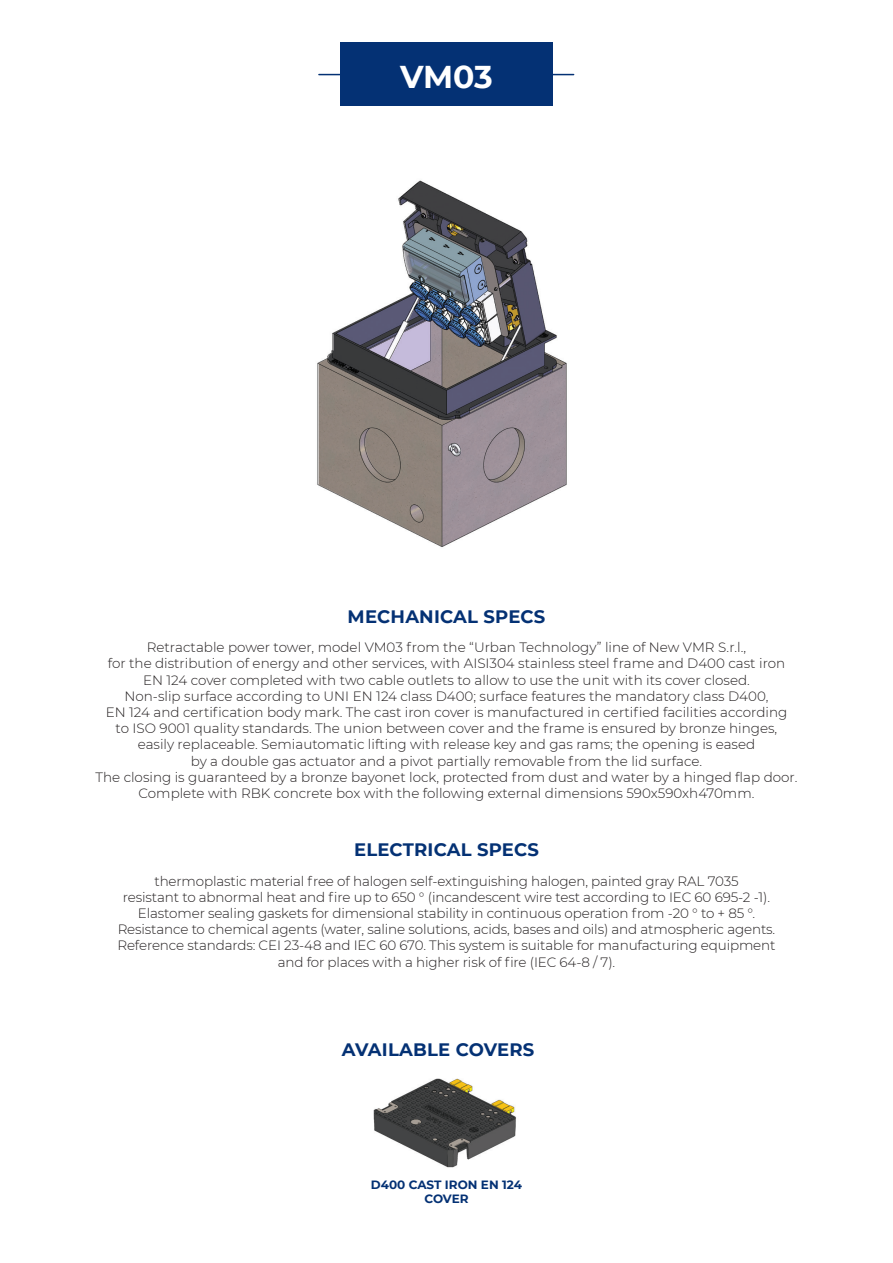
<style>
.page{position:relative;width:893px;height:1263px;background:#fff}
.page>*{position:absolute;margin:0;border:0;box-sizing:border-box;transform-origin:0 0}
.t1{font:700 31.5px "Montserrat";color:#fff}
.t2{font:700 18px "Montserrat";letter-spacing:.01em;color:#043174}
.t3{font:300 13.5px/16.2px "Montserrat";color:#231f20}
.t4{font:700 12px/14.4px "Montserrat";color:#043174;text-align:center}
</style>
<div class="page">
<img style="left:373px;top:1078px;width:143px;height:90px">
<div style="left:340px;top:42px;width:213px;height:64px;background:#043174"></div>
<hr style="left:319px;top:74px;width:42px;height:1px;background:#043174">
<hr style="left:531px;top:74px;width:43px;height:1px;background:#043174">
<img style="left:317px;top:180px;width:250px;height:367px">
<p class="t1" style="left:400px;top:54px;width:94px">VM03</p>
<p class="t2" style="left:348px;top:603px;width:199px">MECHANICAL SPECS</p>
<p class="t3" style="left:147px;top:639px;width:601px">Retractable power tower, model VM03 from the “Urban Technology” line of New VMR S.r.l.,</p>
<p class="t3" style="left:108px;top:655px;width:679px">for the distribution of energy and other services, with AISI304 stainless steel frame and D400 cast iron</p>
<p class="t3" style="left:143px;top:671px;width:608px">EN 124 cover completed with two cable outlets to allow to use the unit with its cover closed.</p>
<p class="t3" style="left:125px;top:687px;width:645px">Non-slip surface according to UNI EN 124 class D400; surface features the mandatory class D400,</p>
<p class="t3" style="left:106px;top:704px;width:683px">EN 124 and certification body mark. The cast iron cover is manufactured in certified facilities according</p>
<p class="t3" style="left:116px;top:720px;width:663px">to ISO 9001 quality standards. The union between cover and the frame is ensured by bronze hinges,</p>
<p class="t3" style="left:138px;top:736px;width:619px">easily replaceable. Semiautomatic lifting with release key and gas rams; the opening is eased</p>
<p class="t3" style="left:191px;top:752px;width:513px">by a double gas actuator and a pivot partially removable from the lid surface.</p>
<p class="t3" style="left:96px;top:768px;width:703px">The closing is guaranteed by a bronze bayonet lock, protected from dust and water by a hinged flap door.</p>
<p class="t3" style="left:139px;top:785px;width:617px">Complete with RBK concrete box with the following external dimensions 590x590xh470mm.</p>
<p class="t2" style="left:354px;top:837px;width:186px">ELECTRICAL SPECS</p>
<p class="t3" style="left:154px;top:872px;width:586px">thermoplastic material free of halogen self-extinguishing halogen, painted gray RAL 7035</p>
<p class="t3" style="left:123px;top:888px;width:649px">resistant to abnormal heat and fire up to 650 ° (incandescent wire test according to IEC 60 695-2 -1).</p>
<p class="t3" style="left:138px;top:905px;width:619px">Elastomer sealing gaskets for dimensional stability in continuous operation from -20 ° to + 85 °.</p>
<p class="t3" style="left:117px;top:921px;width:660px">Resistance to chemical agents (water, saline solutions, acids, bases and oils) and atmospheric agents.<br>Reference standards: CEI 23-48 and IEC 60 670. This system is suitable for manufacturing equipment</p>
<p class="t3" style="left:278px;top:953px;width:339px">and for places with a higher risk of fire (IEC 64-8 / 7).</p>
<p class="t2" style="left:342px;top:1037px;width:194px">AVAILABLE COVERS</p>
<p class="t4" style="left:371px;top:1177px;width:153px">D400 CAST IRON EN 124<br>COVER</p>
</div>
